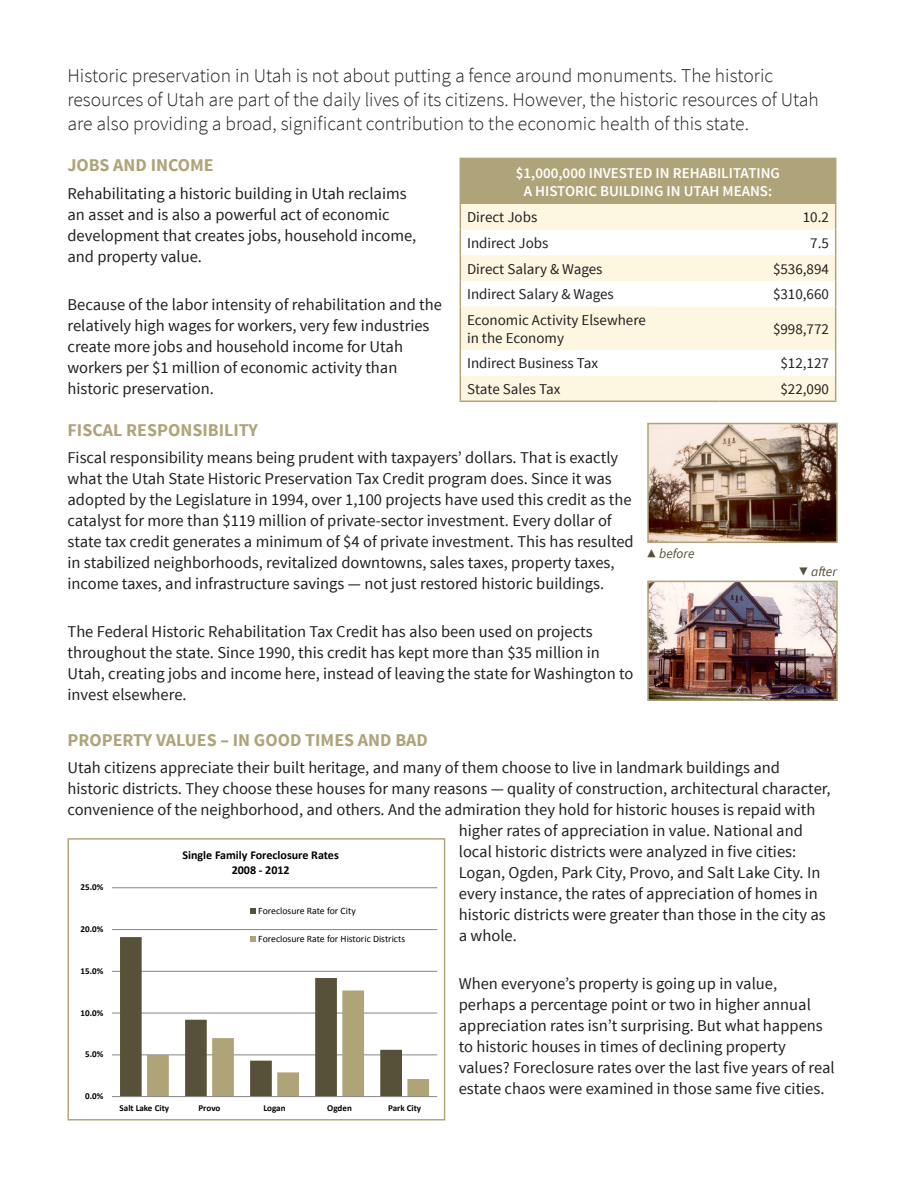
<style>
.page{position:relative;width:918px;height:1188px;background:#fff}
.page>*{position:absolute;margin:0;border:0;box-sizing:border-box;transform-origin:0 0}
.Main{font:300 19.5px/24px "Source Sans Pro";color:#231f20}
.Small_Heading{font:700 18px "Source Sans Pro";color:#afa479}
.Main-2{font:16.5px/21px "Source Sans Pro";color:#231f20}
.t1{font:15px "Source Sans Pro";color:#231f20}
.t2{font:600 15px "Source Sans Pro";color:#fff}
.Main-3{font:italic 13.5px "Source Sans Pro";color:#575139}
.t3{font:700 12px/14.7px "Calibri";color:#000;text-align:center}
.t4{font:9.75px "Calibri";color:#000}
.t5{font:700 9px "Calibri";color:#000}
.s1{font-weight:300;font-size:16.5px}
</style>
<div class="page">
<hr style="left:112px;top:1055px;width:325px;height:1px;background:#868686">
<hr style="left:112px;top:1013px;width:325px;height:1px;background:#868686">
<hr style="left:112px;top:971px;width:325px;height:1px;background:#868686">
<hr style="left:112px;top:929px;width:325px;height:1px;background:#868686">
<hr style="left:112px;top:887px;width:325px;height:1px;background:#868686">
<svg style="left:120px;top:937px;width:282px;height:159px"></svg>
<svg style="left:147px;top:991px;width:282px;height:105px"></svg>
<hr style="left:112px;top:1096px;width:325px;height:1px;background:#868686">
<svg style="left:250px;top:908px;width:6px;height:6px"></svg>
<svg style="left:250px;top:936px;width:6px;height:6px"></svg>
<div style="left:67px;top:838px;width:378px;height:283px;border:1px solid #afa479"></div>
<div style="left:460px;top:158px;width:376px;height:46px;background:#afa479"></div>
<svg style="left:461px;top:204px;width:374px;height:197px;fill:#fdf7e1"></svg>
<svg style="left:460px;top:204px;width:1px;height:102px"></svg>
<svg style="left:835px;top:204px;width:1px;height:102px"></svg>
<hr style="left:460px;top:306px;width:1px;height:44px;background:#afa479">
<hr style="left:835px;top:306px;width:1px;height:44px;background:#afa479">
<svg style="left:460px;top:350px;width:1px;height:51px"></svg>
<svg style="left:835px;top:350px;width:1px;height:51px"></svg>
<hr style="left:460px;top:401px;width:260px;height:1px;background:#afa479">
<hr style="left:720px;top:401px;width:116px;height:1px;background:#afa479">
<img style="left:650px;top:426px;width:185px;height:114px">
<div style="left:647px;top:423px;width:191px;height:120px;border:2px solid #afa479"></div>
<img style="left:650px;top:584px;width:185px;height:114px">
<div style="left:647px;top:581px;width:191px;height:120px;border:2px solid #afa479"></div>
<p class="Main" style="left:68px;top:64px;width:753px">Historic preservation in Utah is not about putting a fence around monuments. The historic resources of Utah are part of the daily lives of its citizens. However, the historic resources of Utah are also providing a broad, significant contribution to the economic health of this state.</p>
<p class="Small_Heading" style="left:68px;top:154px;width:148px">JOBS AND INCOME</p>
<p class="Main-2" style="left:68px;top:183px;width:350px">Rehabilitating a historic building in Utah reclaims an asset and is also a powerful act of economic development that creates jobs, household income, and property value.</p>
<p class="Main-2" style="left:68px;top:294px;width:376px">Because of the labor intensity of rehabilitation and the relatively high wages for workers, very few industries create more jobs and household income for Utah workers per $1 million of economic activity than historic preservation.</p>
<p class="Small_Heading" style="left:68px;top:418px;width:192px">FISCAL RESPONSIBILITY</p>
<p class="Main-2" style="left:68px;top:448px;width:568px">Fiscal responsibility means being prudent with taxpayers’ dollars. That is exactly what the Utah State Historic Preservation Tax Credit program does. Since it was adopted by the Legislature in 1994, over 1,100 projects have used this credit as the catalyst for more than $119 million of private-sector investment. Every dollar of state tax credit generates a minimum of $4 of private investment. This has resulted in stabilized neighborhoods, revitalized downtowns, sales taxes, property taxes, income taxes, and infrastructure savings — not just restored historic buildings.</p>
<p class="Main-2" style="left:68px;top:622px;width:567px">The Federal Historic Rehabilitation Tax Credit has also been used on projects throughout the state. Since 1990, this credit has kept more than $35 million in Utah, creating jobs and income here, instead of leaving the state for Washington to invest elsewhere.</p>
<p class="t2" style="left:516px;top:163px;width:266px">$1,000,000 INVESTED IN REHABILITATING</p>
<p class="t2" style="left:524px;top:181px;width:250px">A HISTORIC BUILDING IN UTAH MEANS:</p>
<p class="t1" style="left:467px;top:208px;width:72px">Direct Jobs</p>
<p class="t1" style="left:803px;top:208px;width:28px">10.2</p>
<p class="t1" style="left:467px;top:234px;width:83px">Indirect Jobs</p>
<p class="t1" style="left:810px;top:234px;width:20px">7.5</p>
<p class="t1" style="left:467px;top:259px;width:137px">Direct Salary &amp; Wages</p>
<p class="t1" style="left:773px;top:259px;width:57px">$536,894</p>
<p class="t1" style="left:467px;top:285px;width:148px">Indirect Salary &amp; Wages</p>
<p class="t1" style="left:773px;top:285px;width:57px">$310,660</p>
<p class="t1" style="left:467px;top:311px;width:180px">Economic Activity Elsewhere</p>
<p class="t1" style="left:467px;top:329px;width:98px">in the Economy</p>
<p class="t1" style="left:773px;top:320px;width:57px">$998,772</p>
<p class="t1" style="left:467px;top:354px;width:133px">Indirect Business Tax</p>
<p class="t1" style="left:780px;top:354px;width:50px">$12,127</p>
<p class="t1" style="left:467px;top:380px;width:95px">State Sales Tax</p>
<p class="t1" style="left:780px;top:380px;width:50px">$22,090</p>
<p class="Main-3" style="left:647px;top:545px;width:49px"><span class="s1">▲</span> before</p>
<p class="Main-3" style="left:799px;top:563px;width:39px"><span class="s1">▼</span> after</p>
<p class="Small_Heading" style="left:68px;top:728px;width:362px">PROPERTY VALUES – IN GOOD TIMES AND BAD</p>
<p class="Main-2" style="left:68px;top:758px;width:714px">Utah citizens appreciate their built heritage, and many of them choose to live in landmark buildings and</p>
<p class="Main-2" style="left:68px;top:779px;width:765px">historic districts. They choose these houses for many reasons — quality of construction, architectural character,</p>
<p class="Main-2" style="left:68px;top:800px;width:749px">convenience of the neighborhood, and others. And the admiration they hold for historic houses is repaid with</p>
<p class="Main-2" style="left:459px;top:821px;width:346px">higher rates of appreciation in value. National and</p>
<p class="Main-2" style="left:459px;top:842px;width:339px">local historic districts were analyzed in five cities:</p>
<p class="Main-2" style="left:459px;top:863px;width:363px">Logan, Ogden, Park City, Provo, and Salt Lake City. In</p>
<p class="Main-2" style="left:459px;top:884px;width:361px">every instance, the rates of appreciation of homes in</p>
<p class="Main-2" style="left:459px;top:905px;width:369px">historic districts were greater than those in the city as</p>
<p class="Main-2" style="left:459px;top:926px;width:60px">a whole.</p>
<p class="Main-2" style="left:459px;top:974px;width:377px">When everyone’s property is going up in value, perhaps a percentage point or two in higher annual appreciation rates isn’t surprising. But what happens to historic houses in times of declining property values? Foreclosure rates over the last five years of real estate chaos were examined in those same five cities.</p>
<p class="t3" style="left:182px;top:848px;width:158px">Single Family Foreclosure Rates<br>2008 - 2012</p>
<p class="t4" style="left:258px;top:904px;width:99px">Foreclosure Rate for City</p>
<p class="t4" style="left:258px;top:932px;width:149px">Foreclosure Rate for Historic Districts</p>
<p class="t5" style="left:81px;top:882px;width:24px">25.0%</p>
<p class="t5" style="left:81px;top:923px;width:24px">20.0%</p>
<p class="t5" style="left:81px;top:965px;width:24px">15.0%</p>
<p class="t5" style="left:81px;top:1007px;width:24px">10.0%</p>
<p class="t5" style="left:85px;top:1049px;width:20px">5.0%</p>
<p class="t5" style="left:85px;top:1090px;width:20px">0.0%</p>
<p class="t5" style="left:120px;top:1102px;width:51px">Salt Lake City</p>
<p class="t5" style="left:198px;top:1102px;width:23px">Provo</p>
<p class="t5" style="left:263px;top:1102px;width:24px">Logan</p>
<p class="t5" style="left:327px;top:1102px;width:26px">Ogden</p>
<p class="t5" style="left:388px;top:1102px;width:35px">Park City</p>
</div>
